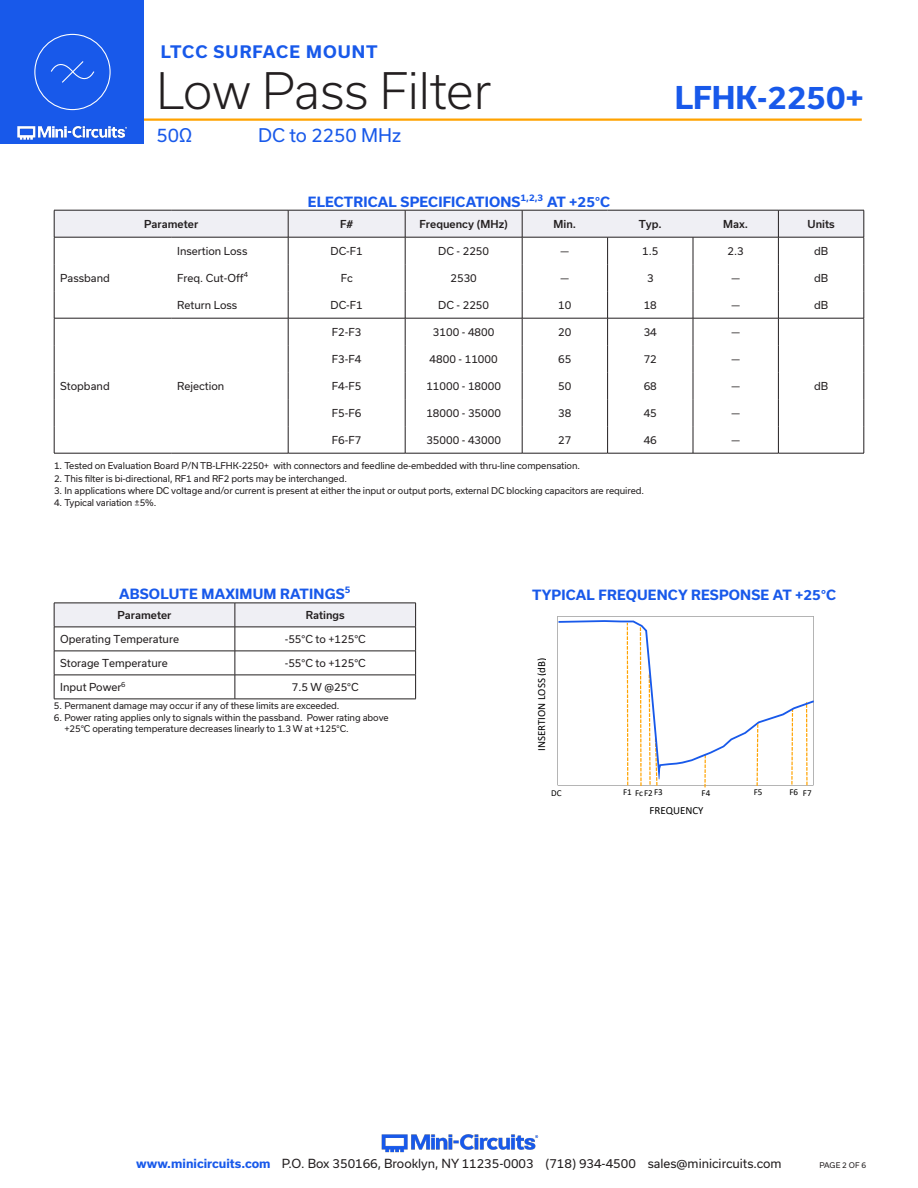
<style>
.page{position:relative;width:918px;height:1188px;background:#fff}
.page>*{position:absolute;margin:0;border:0;box-sizing:border-box;transform-origin:0 0}
.t1{font:300 48px "Usual";color:#231f20}
.t2{font:700 30px "Usual";color:#1859ea}
.t3{font:18px "Usual";color:#1859ea}
.t4{font:700 16.5px "Usual";letter-spacing:.065em;color:#1859ea}
.Blue_Headers{font:700 13.5px "Usual";letter-spacing:.015em;color:#1859ea}
.t5{font:12px "Usual";color:#231f20}
.t6{font:10.95px "Calibri";color:#000}
.Table_Body_Center{font:10.5px "Usual";color:#231f20}
.Table_Body_Left_Justified{font:10.5px "Usual";color:#231f20}
.Table_Header_Center{font:500 10.5px "Usual";color:#231f20}
.t7{font:9.15px "Calibri";letter-spacing:-.005em;color:#000}
.Notes{font:9px/10.8px "Usual";letter-spacing:-.01em;color:#231f20}
.t8{font:7.5px "Usual";color:#231f20}
.s1{font-weight:700;color:#1859ea}
</style>
<div class="page">
<img style="left:381px;top:1134px;width:158px;height:19px">
<hr style="left:129px;top:118px;width:733px;height:3px;background:#ffa300">
<div style="left:0;top:0;width:144px;height:144px;background:#1859ea"></div>
<img style="left:17px;top:120px;width:128px;height:20px">
<svg style="left:54px;top:603px;width:362px;height:96px"></svg>
<hr style="left:54px;top:699px;width:181px;height:1px;background:#231f20">
<hr style="left:235px;top:699px;width:181px;height:1px;background:#231f20">
<div style="left:34px;top:34px;width:77px;height:76px;border:1px solid #fff;border-radius:50%"></div>
<svg style="left:50px;top:61px;width:45px;height:22px"></svg>
<svg style="left:54px;top:210px;width:811px;height:243px"></svg>
<hr style="left:778px;top:318px;width:86px;height:1px;background:#231f20">
<hr style="left:171px;top:318px;width:117px;height:1px;background:#231f20">
<hr style="left:288px;top:318px;width:117px;height:1px;background:#231f20">
<hr style="left:54px;top:453px;width:117px;height:1px;background:#231f20">
<hr style="left:171px;top:453px;width:117px;height:1px;background:#231f20">
<hr style="left:778px;top:453px;width:86px;height:1px;background:#231f20">
<hr style="left:288px;top:453px;width:117px;height:1px;background:#231f20">
<hr style="left:405px;top:453px;width:117px;height:1px;background:#231f20">
<hr style="left:522px;top:453px;width:86px;height:1px;background:#231f20">
<hr style="left:608px;top:453px;width:85px;height:1px;background:#231f20">
<hr style="left:693px;top:453px;width:85px;height:1px;background:#231f20">
<svg style="left:558px;top:616px;width:256px;height:171px"></svg>
<h3 class="t4" style="left:161px;top:42px;width:218px">LTCC SURFACE MOUNT</h3>
<h1 class="t1" style="left:156px;top:63px;width:336px">Low Pass Filter</h1>
<h3 class="t3" style="left:156px;top:125px;width:37px">50Ω</h3>
<h3 class="t3" style="left:258px;top:125px;width:144px">DC to 2250 MHz</h3>
<p class="Blue_Headers" style="left:308px;top:194px;width:304px">ELECTRICAL SPECIFICATIONS<sup>1,2,3</sup> AT +25°C</p>
<h2 class="t2" style="left:675px;top:80px;width:191px">LFHK-2250+</h2>
<p class="Table_Body_Left_Justified" style="left:60px;top:272px;width:51px">Passband</p>
<p class="Table_Header_Center" style="left:144px;top:218px;width:56px">Parameter</p>
<p class="Table_Header_Center" style="left:340px;top:218px;width:15px">F#</p>
<p class="Table_Header_Center" style="left:419px;top:218px;width:90px">Frequency (MHz)</p>
<p class="Table_Header_Center" style="left:554px;top:218px;width:24px">Min.</p>
<p class="Table_Header_Center" style="left:639px;top:218px;width:25px">Typ.</p>
<p class="Table_Header_Center" style="left:723px;top:218px;width:26px">Max.</p>
<p class="Table_Header_Center" style="left:808px;top:218px;width:29px">Units</p>
<p class="Table_Body_Left_Justified" style="left:177px;top:245px;width:72px">Insertion Loss</p>
<p class="Table_Body_Center" style="left:331px;top:245px;width:34px">DC-F1</p>
<p class="Table_Body_Center" style="left:438px;top:245px;width:52px">DC - 2250</p>
<p class="Table_Body_Center" style="left:561px;top:245px;width:10px">—</p>
<p class="Table_Body_Center" style="left:642px;top:245px;width:18px">1.5</p>
<p class="Table_Body_Center" style="left:728px;top:245px;width:18px">2.3</p>
<p class="Table_Body_Center" style="left:814px;top:245px;width:16px">dB</p>
<p class="Table_Body_Left_Justified" style="left:177px;top:272px;width:72px">Freq. Cut-Off<sup>4</sup></p>
<p class="Table_Body_Center" style="left:341px;top:272px;width:14px">Fc</p>
<p class="Table_Body_Center" style="left:450px;top:272px;width:28px">2530</p>
<p class="Table_Body_Center" style="left:561px;top:272px;width:10px">—</p>
<p class="Table_Body_Center" style="left:647px;top:272px;width:8px">3</p>
<p class="Table_Body_Center" style="left:731px;top:272px;width:10px">—</p>
<p class="Table_Body_Center" style="left:814px;top:272px;width:16px">dB</p>
<p class="Table_Body_Left_Justified" style="left:177px;top:299px;width:62px">Return Loss</p>
<p class="Table_Body_Center" style="left:331px;top:299px;width:34px">DC-F1</p>
<p class="Table_Body_Center" style="left:438px;top:299px;width:52px">DC - 2250</p>
<p class="Table_Body_Center" style="left:558px;top:299px;width:15px">10</p>
<p class="Table_Body_Center" style="left:644px;top:299px;width:15px">18</p>
<p class="Table_Body_Center" style="left:731px;top:299px;width:10px">—</p>
<p class="Table_Body_Center" style="left:814px;top:299px;width:16px">dB</p>
<p class="Table_Body_Center" style="left:332px;top:326px;width:31px">F2-F3</p>
<p class="Table_Body_Center" style="left:433px;top:326px;width:63px">3100 - 4800</p>
<p class="Table_Body_Center" style="left:558px;top:326px;width:15px">20</p>
<p class="Table_Body_Center" style="left:644px;top:326px;width:15px">34</p>
<p class="Table_Body_Center" style="left:731px;top:326px;width:10px">—</p>
<p class="Table_Body_Center" style="left:332px;top:353px;width:31px">F3-F4</p>
<p class="Table_Body_Center" style="left:430px;top:353px;width:70px">4800 - 11000</p>
<p class="Table_Body_Center" style="left:558px;top:353px;width:15px">65</p>
<p class="Table_Body_Center" style="left:644px;top:353px;width:15px">72</p>
<p class="Table_Body_Center" style="left:731px;top:353px;width:10px">—</p>
<p class="Table_Body_Center" style="left:332px;top:380px;width:31px">F4-F5</p>
<p class="Table_Body_Center" style="left:426px;top:380px;width:76px">11000 - 18000</p>
<p class="Table_Body_Center" style="left:558px;top:380px;width:15px">50</p>
<p class="Table_Body_Center" style="left:644px;top:380px;width:15px">68</p>
<p class="Table_Body_Center" style="left:731px;top:380px;width:10px">—</p>
<p class="Table_Body_Center" style="left:332px;top:407px;width:31px">F5-F6</p>
<p class="Table_Body_Center" style="left:426px;top:407px;width:76px">18000 - 35000</p>
<p class="Table_Body_Center" style="left:558px;top:407px;width:15px">38</p>
<p class="Table_Body_Center" style="left:644px;top:407px;width:15px">45</p>
<p class="Table_Body_Center" style="left:731px;top:407px;width:10px">—</p>
<p class="Table_Body_Center" style="left:332px;top:434px;width:31px">F6-F7</p>
<p class="Table_Body_Center" style="left:426px;top:434px;width:76px">35000 - 43000</p>
<p class="Table_Body_Center" style="left:558px;top:434px;width:15px">27</p>
<p class="Table_Body_Center" style="left:644px;top:434px;width:15px">46</p>
<p class="Table_Body_Center" style="left:731px;top:434px;width:10px">—</p>
<p class="Notes" style="left:54px;top:461px;width:528px">1. Tested on Evaluation Board P/N TB-LFHK-2250+ with connectors and feedline de-embedded with thru-line compensation.</p>
<p class="Notes" style="left:54px;top:473px;width:294px">2. This filter is bi-directional, RF1 and RF2 ports may be interchanged.</p>
<p class="Notes" style="left:54px;top:485px;width:592px">3. In applications where DC voltage and/or current is present at either the input or output ports, external DC blocking capacitors are required.</p>
<p class="Notes" style="left:54px;top:497px;width:104px">4. Typical variation ±5%.</p>
<p class="Table_Body_Left_Justified" style="left:60px;top:380px;width:51px">Stopband</p>
<p class="Table_Body_Left_Justified" style="left:177px;top:380px;width:49px">Rejection</p>
<p class="Table_Body_Center" style="left:814px;top:380px;width:16px">dB</p>
<p class="Blue_Headers" style="left:119px;top:586px;width:233px">ABSOLUTE MAXIMUM RATINGS<sup>5</sup></p>
<p class="Table_Header_Center" style="left:117px;top:609px;width:56px">Parameter</p>
<p class="Table_Header_Center" style="left:306px;top:609px;width:41px">Ratings</p>
<p class="Table_Body_Left_Justified" style="left:60px;top:633px;width:120px">Operating Temperature</p>
<p class="Table_Body_Center" style="left:285px;top:633px;width:83px">-55°C to +125°C</p>
<p class="Table_Body_Left_Justified" style="left:60px;top:657px;width:109px">Storage Temperature</p>
<p class="Table_Body_Center" style="left:285px;top:657px;width:83px">-55°C to +125°C</p>
<p class="Table_Body_Left_Justified" style="left:60px;top:681px;width:67px">Input Power<sup>6</sup></p>
<p class="Table_Body_Center" style="left:292px;top:681px;width:69px">7.5 W @25°C</p>
<p class="Notes" style="left:54px;top:700px;width:287px">5. Permanent damage may occur if any of these limits are exceeded.</p>
<p class="Notes" style="left:64px;top:712px;width:326px;text-indent:-10px">6. Power rating applies only to signals within the passband. Power rating above +25°C operating temperature decreases linearly to 1.3 W at +125°C.</p>
<p class="Blue_Headers" style="left:532px;top:587px;width:305px">TYPICAL FREQUENCY RESPONSE AT +25°C</p>
<p class="t6" style="left:534px;top:751px;width:95px;rotate:-90deg">INSERTION LOSS (dB)</p>
<p class="t7" style="left:702px;top:787px;width:10px">F4</p>
<p class="t7" style="left:754px;top:785px;width:10px">F5</p>
<p class="t7" style="left:789px;top:786px;width:10px">F6</p>
<p class="t7" style="left:551px;top:786px;width:12px">DC</p>
<p class="t7" style="left:623px;top:786px;width:41px">F1 FcF2 F3</p>
<p class="t7" style="left:803px;top:786px;width:10px">F7</p>
<p class="t6" style="left:650px;top:803px;width:55px">FREQUENCY</p>
<h3 class="t5" style="left:136px;top:1157px;width:647px"><span class="s1">www.minicircuits.com</span> P.O. Box 350166, Brooklyn, NY 11235-0003 (718) 934-4500 sales@minicircuits.com</h3>
<p class="t8" style="left:819px;top:1161px;width:48px">PAGE 2 OF 6</p>
</div>
